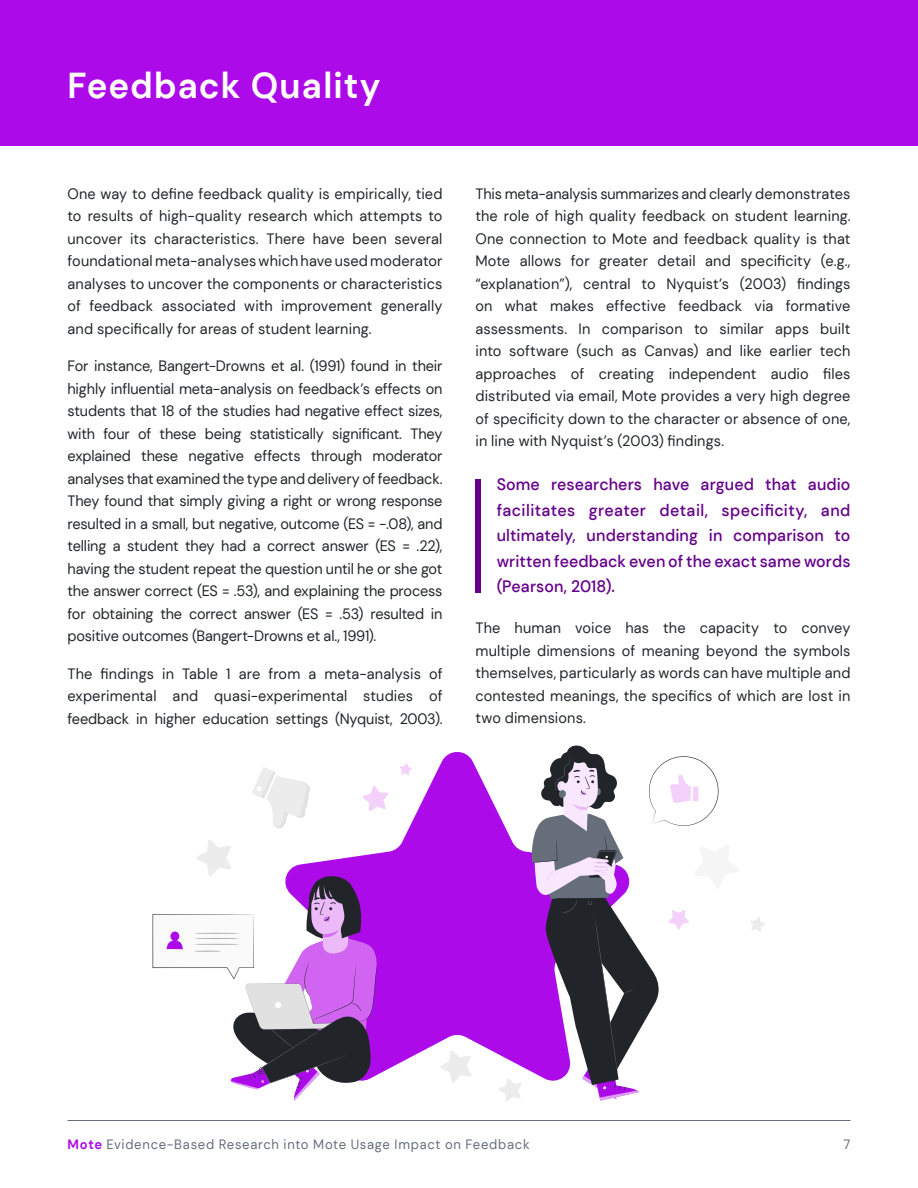
<style>
.page{position:relative;width:918px;height:1188px;background:#fff}
.page>*{position:absolute;margin:0;border:0;box-sizing:border-box;transform-origin:0 0}
.t1{font:700 36px "DM Sans";letter-spacing:.03em;color:#fff}
.t2{font:500 16.5px/25.5px "DM Sans";letter-spacing:.005em;color:#65008a;text-align:justify}
.t3{font:15px/22.5px "DM Sans";letter-spacing:.005em;color:#212529;text-align:justify}
.t4{font:13.5px "DM Sans";letter-spacing:.055em;color:#656e79}
.s1{font-weight:700;color:#ac0ae8}
</style>
<div class="page">
<hr style="left:68px;top:1120px;width:782px;height:1px;background:#656e79">
<div style="left:0;top:0;width:918px;height:146px;background:#ac0ae8"></div>
<svg style="left:499px;top:1085px;width:22px;height:16px"></svg>
<svg style="left:751px;top:917px;width:14px;height:15px"></svg>
<svg style="left:252px;top:767px;width:28px;height:61px"></svg>
<svg style="left:280px;top:752px;width:249px;height:333px;fill:#ac0ae8"></svg>
<svg style="left:529px;top:745px;width:190px;height:356px"></svg>
<svg style="left:153px;top:839px;width:224px;height:262px"></svg>
<div style="left:476px;top:479px;width:5px;height:113px;background:#65008a"></div>
<p class="t1" style="left:68px;top:63px;width:315px">Feedback Quality</p>
<p class="t3" style="left:68px;top:182px;width:377px">One way to define feedback quality is empirically, tied to results of high-quality research which attempts to uncover its characteristics. There have been several foundational meta-analyses which have used moderator analyses to uncover the components or characteristics of feedback associated with improvement generally and specifically for areas of student learning.</p>
<p class="t3" style="left:68px;top:355px;width:377px">For instance, Bangert-Drowns et al. (1991) found in their highly influential meta-analysis on feedback’s effects on students that 18 of the studies had negative effect sizes, with four of these being statistically significant. They explained these negative effects through moderator analyses that examined the type and delivery of feedback.<br>They found that simply giving a right or wrong response resulted in a small, but negative, outcome (ES = -.08), and telling a student they had a correct answer (ES = .22), having the student repeat the question until he or she got the answer correct (ES = .53), and explaining the process for obtaining the correct answer (ES = .53) resulted in positive outcomes (Bangert-Drowns et al., 1991).</p>
<p class="t3" style="left:68px;top:662px;width:377px">The findings in Table 1 are from a meta-analysis of experimental and quasi-experimental studies of feedback in higher education settings (Nyquist, 2003).</p>
<p class="t3" style="left:476px;top:182px;width:377px">This meta-analysis summarizes and clearly demonstrates the role of high quality feedback on student learning.<br>One connection to Mote and feedback quality is that Mote allows for greater detail and specificity (e.g., “explanation”), central to Nyquist’s (2003) findings on what makes effective feedback via formative assessments. In comparison to similar apps built into software (such as Canvas) and like earlier tech approaches of creating independent audio files distributed via email, Mote provides a very high degree of specificity down to the character or absence of one, in line with Nyquist’s (2003) findings.</p>
<p class="t2" style="left:497px;top:472px;width:355px">Some researchers have argued that audio facilitates greater detail, specificity, and ultimately, understanding in comparison to written feedback even of the exact same words (Pearson, 2018).</p>
<p class="t3" style="left:476px;top:617px;width:377px">The human voice has the capacity to convey multiple dimensions of meaning beyond the symbols themselves, particularly as words can have multiple and contested meanings, the specifics of which are lost in two dimensions.</p>
<p class="t4" style="left:68px;top:1136px;width:464px"><span class="s1">Mote</span> Evidence-Based Research into Mote Usage Impact on Feedback</p>
<p class="t4" style="left:844px;top:1136px;width:8px">7</p>
</div>
